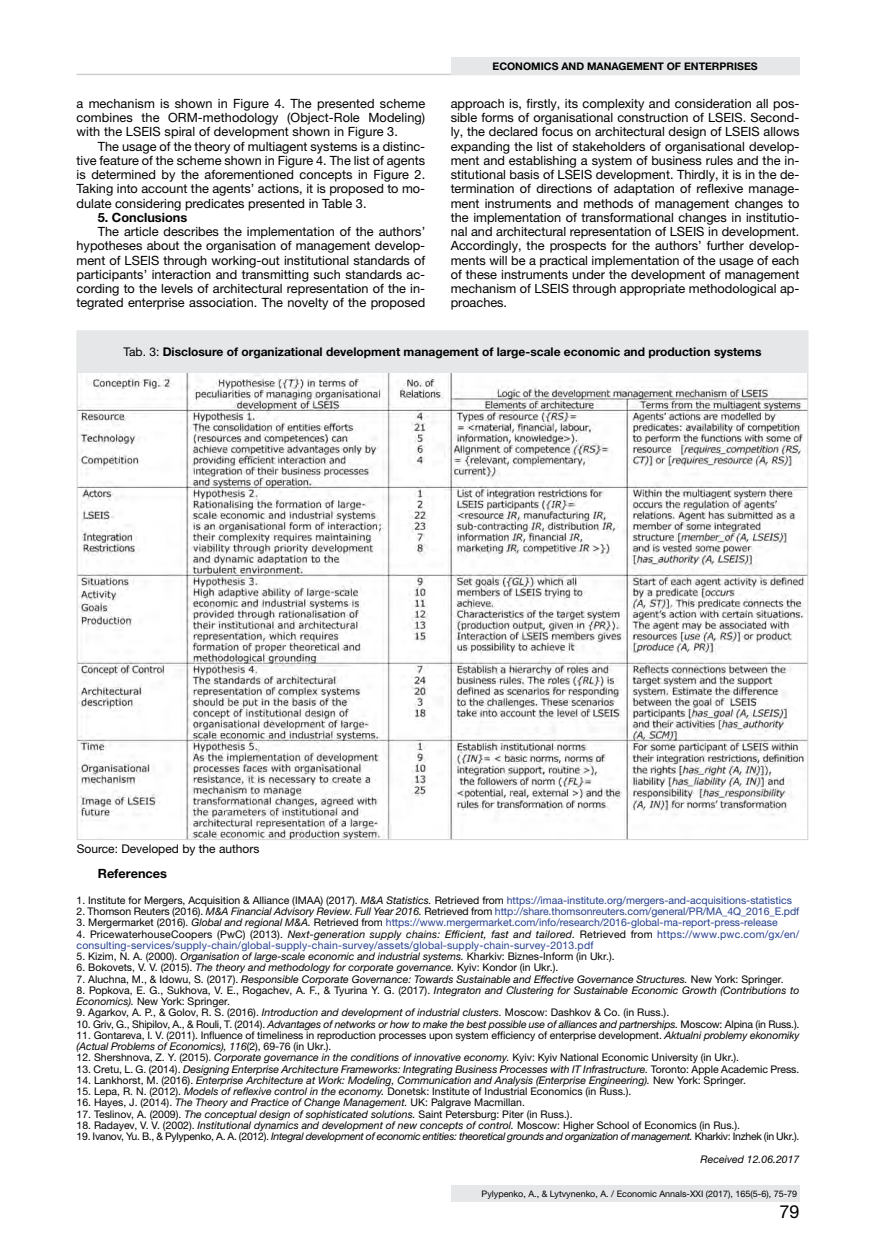
<style>
.page{position:relative;width:876px;height:1246px;background:#fff}
.page>*{position:absolute;margin:0;border:0;box-sizing:border-box;transform-origin:0 0}
.t1{font:18px "Helvetica Neue LTW1 G";color:#000}
.t2{font:12.75px/14.2px "Helvetica Neue LTW1 G";color:#000;text-align:justify}
.t3{font:700 12.75px "Helvetica Neue LTW1 G";color:#000}
.t4{font:700 12px "Helvetica Neue LTW1 G";color:#000}
.t5{font:12px "Helvetica Neue LTW1 G";color:#000}
.t6{font:10.5px/11.2px "Helvetica Neue LTW1 G";color:#000}
.t7{font:italic 10.5px "Helvetica Neue LTW1 G";color:#000}
.t8{font:10.5px "Helvetica Neue LTW1 G";color:#25408f}
.t9{font:10.5px/11.2px "Helvetica Neue LTW1 G";letter-spacing:.02em;color:#25408f}
.t10{font:italic 10.5px/22.5px "Helvetica Neue LTW1 G";letter-spacing:-.025em;color:#000;text-align:right}
.t11{font:700 10.5px "Helvetica Neue LTW1 G";color:#000}
.t12{font:9px "Helvetica Neue LTW1 G";color:#000}
.s1{font-weight:400}
.s2{font-style:italic}
.s3{color:#25408f}
.s4{color:#000}
.s5{font-style:italic;color:#000}
.s6{font-style:normal}
</style>
<div class="page">
<hr style="left:77px;top:74px;width:722px;height:1px;background:#000">
<div style="left:451px;top:57px;width:348px;height:17px;background:#e6e7e8"></div>
<div style="left:451px;top:1185px;width:348px;height:17px;background:#e6e7e8"></div>
<img style="left:79px;top:373px;width:727px;height:465px">
<div style="left:77px;top:331px;width:731px;height:42px;background:#e6e7e8"></div>
<p class="t11" style="left:493px;top:59px;width:267px">ECONOMICS AND MANAGEMENT OF ENTERPRISES</p>
<p class="t2" style="left:451px;top:96px;width:350px">approach is, firstly, its complexity and consideration all pos&shy;sible forms of organisational construction of LSEIS. Second&shy;ly, the declared focus on architectural design of LSEIS allows expanding the list of stakeholders of organisational develop&shy;ment and establishing a system of business rules and the in&shy;stitutional basis of LSEIS development. Thirdly, it is in the de&shy;termination of directions of adaptation of reflexive manage&shy;ment instruments and methods of management changes to the implementation of transformational changes in institutio&shy;nal and architectural representation of LSEIS in development.<br>Accordingly, the prospects for the authors’ further develop&shy;ments will be a practical implementation of the usage of each of these instruments under the development of management mechanism of LSEIS through appropriate methodological ap&shy;proaches.</p>
<p class="t2" style="left:77px;top:96px;width:350px">a mechanism is shown in Figure 4. The presented scheme combines the ORM-methodology (Object-Role Modeling) with the LSEIS spiral of development shown in Figure 3.</p>
<p class="t2" style="left:77px;top:139px;width:350px;text-indent:21px">The usage of the theory of multiagent systems is a distinc&shy;tive feature of the scheme shown in Figure 4. The list of agents is determined by the aforementioned concepts in Figure 2.<br>Taking into account the agents’ actions, it is proposed to mo&shy;dulate considering predicates presented in Table 3.</p>
<p class="t3" style="left:98px;top:209px;width:91px">5. Conclusions</p>
<p class="t2" style="left:77px;top:224px;width:350px;text-indent:21px">The article describes the implementation of the authors’ hypotheses about the organisation of management develop&shy;ment of LSEIS through working-out institutional standards of participants’ interaction and transmitting such standards ac&shy;cording to the levels of architectural representation of the in&shy;tegrated enterprise association. The novelty of the proposed</p>
<p class="t4" style="left:123px;top:344px;width:640px"><span class="s1">Tab. 3:</span> Disclosure of organizational development management of large-scale economic and production systems</p>
<p class="t5" style="left:77px;top:841px;width:184px">Source: Developed by the authors</p>
<p class="t3" style="left:98px;top:866px;width:71px">References</p>
<p class="t6" style="left:77px;top:894px;width:717px">1. Institute for Mergers, Acquisition &amp; Alliance (IMAA) (2017). <span class="s2">M&amp;A Statistics.</span> Retrieved from <span class="s3">https://imaa-institute.org/mergers-and-acquisitions-statistics</span></p>
<p class="t8" style="left:77px;top:905px;width:724px"><span class="s4">2. Thomson Reuters (2016).</span> <span class="s5">M&amp;A Financial Advisory Review. Full Year 2016.</span> <span class="s4">Retrieved from</span> http://share.thomsonreuters.com/general/PR/MA_4Q_2016_E.pdf</p>
<p class="t8" style="left:77px;top:916px;width:703px"><span class="s4">3. Mergermarket (2016).</span> <span class="s5">Global and regional M&amp;A.</span> <span class="s4">Retrieved from</span> https://www.mergermarket.com/info/research/2016-global-ma-report-press-release</p>
<p class="t9" style="left:77px;top:928px;width:724px"><span class="s4">4. PricewaterhouseCoopers (PwC) (2013).</span> <span class="s5">Next-generation supply chains: Efficient, fast and tailored.</span> <span class="s4">Retrieved from</span> https://www.pwc.com/gx/en/ consulting-services/supply-chain/global-supply-chain-survey/assets/global-supply-chain-survey-2013.pdf</p>
<p class="t7" style="left:77px;top:950px;width:540px"><span class="s6">5. Kizim, N. A. (2000).</span> Organisation of large-scale economic and industrial systems. <span class="s6">Kharkiv: Biznes-Inform (in Ukr.).</span></p>
<p class="t7" style="left:77px;top:961px;width:483px"><span class="s6">6. Bokovets, V. V. (2015).</span> The theory and methodology for corporate governance. <span class="s6">Kyiv: Kondor (in Ukr.).</span></p>
<p class="t7" style="left:77px;top:972px;width:709px"><span class="s6">7. Aluchna, M., &amp; Idowu, S. (2017).</span> Responsible Corporate Governance: Towards Sustainable and Effective Governance Structures. <span class="s6">New York: Springer.</span></p>
<p class="t6" style="left:77px;top:984px;width:724px">8. Popkova, E. G., Sukhova, V. E., Rogachev, A. F., &amp; Tyurina Y. G. (2017). <span class="s2">Integraton and Clustering for Sustainable Economic Growth (Contributions to<br>Economics).</span> New York: Springer.</p>
<p class="t6" style="left:77px;top:1007px;width:594px">9. Agarkov, A. P., &amp; Golov, R. S. (2016). <span class="s2">Introduction and development of industrial clusters.</span> Moscow: Dashkov &amp; Co. (in Russ.).</p>
<p class="t7" style="left:77px;top:1017px;width:724px"><span class="s6">10. Griv, G., Shipilov, A., &amp; Rouli, T. (2014).</span> Advantages of networks or how to make the best possible use of alliances and partnerships. <span class="s6">Moscow: Alpina (in Russ.).</span></p>
<p class="t6" style="left:77px;top:1029px;width:724px">11. Gontareva, I. V. (2011). Influence of timeliness in reproduction processes upon system efficiency of enterprise development. <span class="s2">Aktualni problemy ekonomiky (Actual Problems of Economics), 116</span>(2), 69-76 (in Ukr.).</p>
<p class="t6" style="left:77px;top:1052px;width:664px">12. Shershnova, Z. Y. (2015). <span class="s2">Corporate governance in the conditions of innovative economy.</span> Kyiv: Kyiv National Economic University (in Ukr.).</p>
<p class="t7" style="left:77px;top:1062px;width:724px"><span class="s6">13. Cretu, L. G. (2014).</span> Designing Enterprise Architecture Frameworks: Integrating Business Processes with IT Infrastructure. <span class="s6">Toronto: Apple Academic Press.</span></p>
<p class="t7" style="left:77px;top:1073px;width:671px"><span class="s6">14. Lankhorst, M. (2016).</span> Enterprise Architecture at Work: Modeling, Communication and Analysis (Enterprise Engineering). <span class="s6">New York: Springer.</span></p>
<p class="t6" style="left:77px;top:1085px;width:556px">15. Lepa, R. N. (2012). <span class="s2">Models of reflexive control in the economy.</span> Donetsk: Institute of Industrial Economics (in Russ.).</p>
<p class="t6" style="left:77px;top:1097px;width:450px">16. Hayes, J. (2014). <span class="s2">The Theory and Practice of Change Management.</span> UK: Palgrave Macmillan.</p>
<p class="t6" style="left:77px;top:1108px;width:497px">17. Teslinov, A. (2009). <span class="s2">The conceptual design of sophisticated solutions.</span> Saint Petersburg: Piter (in Russ.).</p>
<p class="t6" style="left:77px;top:1119px;width:665px">18. Radayev, V. V. (2002). <span class="s2">Institutional dynamics and development of new concepts of control.</span> Moscow: Higher School of Economics (in Rus.).</p>
<p class="t10" style="left:77px;top:1125px;width:724px"><span class="s6">19. Іvanov, Yu. B., &amp; Pylypenko, A. A. (2012).</span> Integral development of economic entities: theoretical grounds and organization of management. <span class="s6">Kharkiv: Inzhek (in Ukr.).<br></span>Received 12.06.2017</p>
<p class="t12" style="left:482px;top:1188px;width:317px">Pylypenko, А., &amp; Lytvynenko, А. / Economic Annals-XXI (2017), 165(5-6), 75-79</p>
<h1 class="t1" style="left:779px;top:1200px;width:22px">79</h1>
</div>
